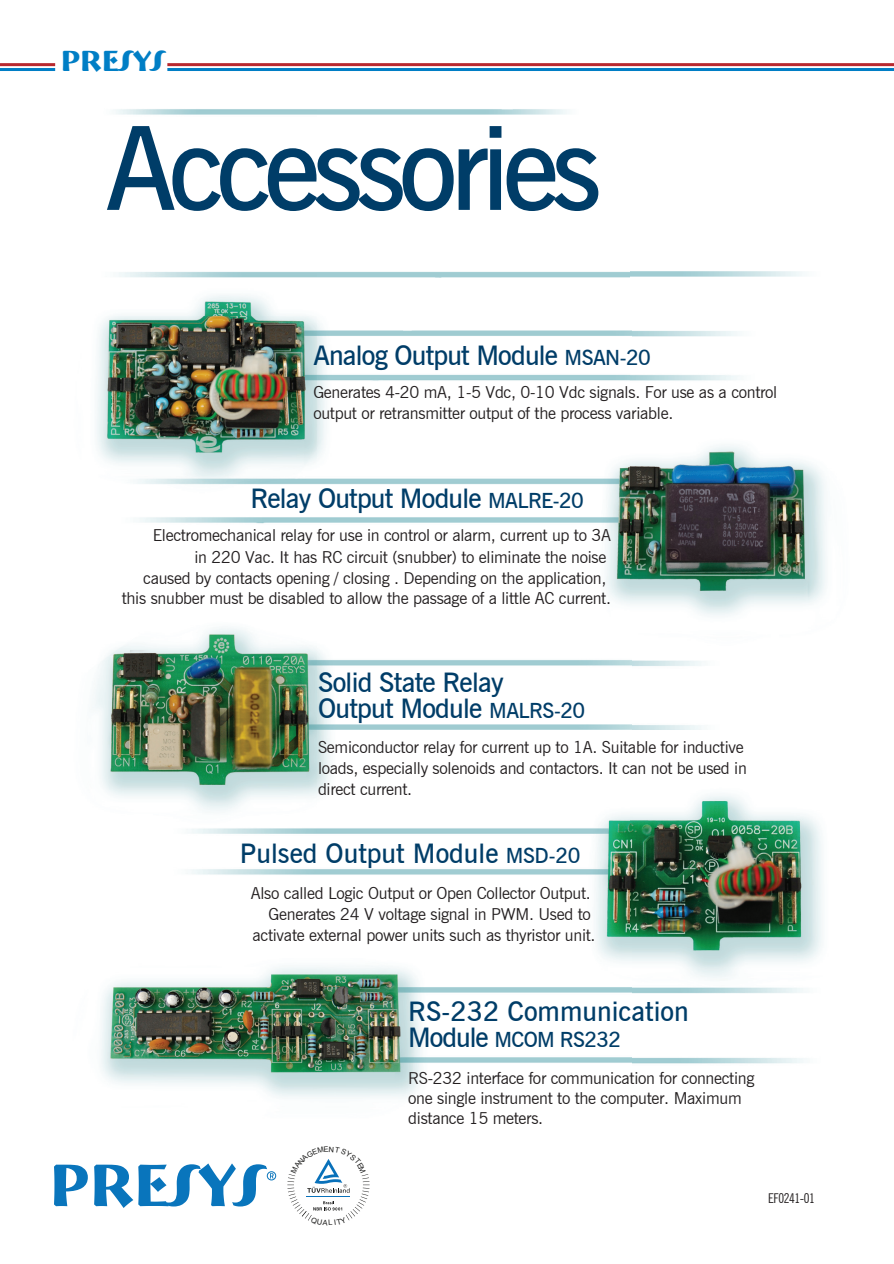
<style>
.page{position:relative;width:894px;height:1264px;background:#fff}
.page>*{position:absolute;margin:0;border:0;box-sizing:border-box;transform-origin:0 0}
.t1{font:600 115.5px "News Gothic BT";letter-spacing:-.065em;color:#003d68}
.t2{font:700 30px "Bremen BT";color:#007ec5}
.t3{font:600 27px/25.8px "News Gothic BT";letter-spacing:-.025em;color:#003d68}
.t4{font:600 27px "News Gothic BT";color:#003d68}
.t5{font:600 21px "News Gothic BT";letter-spacing:-.03em;color:#003d68}
.t6{font:16.5px/21px "News Gothic BT";letter-spacing:-.015em;color:#231f20}
.t7{font:condensed 13.5px "News Gothic BT";letter-spacing:-.03em;color:#231f20}
.s1{font-size:21px}
.s2{font-size:27px}
</style>
<div class="page">
<img style="left:5px;top:63px;width:887px;height:1117px">
<hr style="left:167px;top:68px;width:726px;height:3px;background:#007ec5">
<hr style="left:0;top:68px;width:55px;height:3px;background:#007ec5">
<hr style="left:167px;top:63px;width:726px;height:3px;background:#b7282e">
<hr style="left:0;top:63px;width:55px;height:3px;background:#b7282e">
<div style="left:285px;top:1142px;width:86px;height:86px;background:#fff;border-radius:50%"></div>
<div style="left:267px;top:1171px;width:9px;height:9px;border:1px solid #0975bc;border-radius:50%"></div>
<svg style="left:54px;top:1163px;width:219px;height:44px"></svg>
<svg style="left:287px;top:1145px;width:82px;height:76px"></svg>
<h2 class="t2" style="left:61px;top:42px;width:105px">PRESYS</h2>
<h1 class="t1" style="left:106px;top:99px;width:497px">Accessories</h1>
<h3 class="t3" style="left:313px;top:342px;width:339px">Analog Output Module <span class="s1">MSAN-20</span></h3>
<p class="t6" style="left:313px;top:381px;width:465px">Generates 4-20 mA, 1-5 Vdc, 0-10 Vdc signals. For use as a control output or retransmitter output of the process variable.</p>
<h3 class="t3" style="left:250px;top:485px;width:335px">Relay Output Module <span class="s1">MALRE-20</span></h3>
<p class="t6" style="left:143px;top:524px;width:469px;text-align:right">Electromechanical relay for use in control or alarm, current up to 3A in 220 Vac. It has RC circuit (snubber) to eliminate the noise<br>caused by contacts opening / closing . Depending on the application,</p>
<p class="t6" style="left:122px;top:587px;width:490px">this snubber must be disabled to allow the passage of a little AC current.</p>
<h3 class="t3" style="left:318px;top:669px;width:268px">Solid State Relay<br>Output Module <span class="s1">MALRS-20</span></h3>
<p class="t6" style="left:318px;top:736px;width:430px">Semiconductor relay for current up to 1A. Suitable for inductive loads, especially solenoids and contactors. It can not be used in direct current.</p>
<h3 class="t4" style="left:240px;top:836px;width:342px">Pulsed Output Module <span class="s1">MSD-20</span></h3>
<p class="t6" style="left:251px;top:882px;width:346px;text-align:right">Also called Logic Output or Open Collector Output.<br>Generates 24 V voltage signal in PWM. Used to activate external power units such as thyristor unit.</p>
<h3 class="t4" style="left:408px;top:995px;width:282px">RS-232 Communication</h3>
<p class="t5" style="left:408px;top:1026px;width:214px"><span class="s2">Module</span> MCOM RS232</p>
<p class="t6" style="left:408px;top:1068px;width:347px;line-height:19.8px">RS-232 interface for communication for connecting one single instrument to the computer. Maximum distance 15 meters.</p>
<p class="t7" style="left:767px;top:1190px;width:48px">EF0241-01</p>
</div>
